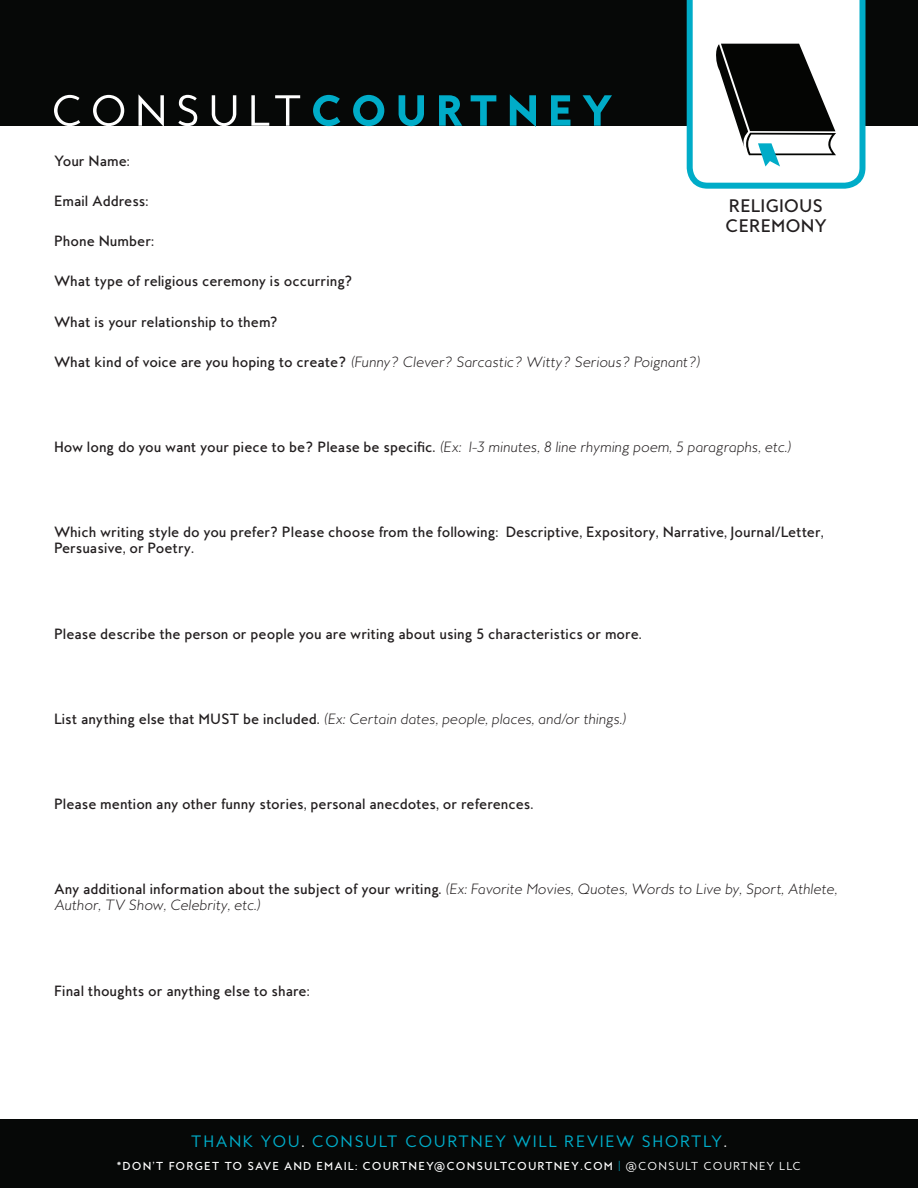
<style>
.page{position:relative;width:918px;height:1188px;background:#fff}
.page>*{position:absolute;margin:0;border:0;box-sizing:border-box;transform-origin:0 0}
.t1{font:500 16.5px "MB Empire";color:#231f20}
.t2{font:15px "MB Empire";letter-spacing:.1em;color:#00acc8}
.t3{font:500 13.5px/16.2px "MB Empire";color:#231f20}
.t4{font:italic 300 13.5px/16.2px "MB Empire";color:#231f20}
.t5{font:500 10.5px "MB Empire";letter-spacing:.1em;color:#fff}
.s1{font-weight:500;font-style:normal}
.s2{color:#fff}
.s3{font-weight:400;color:#00acc8}
.s4{font-weight:400}
</style>
<div class="page">
<div style="left:0;top:0;width:918px;height:126px;background:#060807"></div>
<div style="left:0;top:1120px;width:918px;height:68px;background:#060807"></div>
<svg style="left:54px;top:95px;width:26px;height:31px"></svg>
<svg style="left:93px;top:95px;width:31px;height:31px"></svg>
<svg style="left:139px;top:95px;width:25px;height:31px"></svg>
<svg style="left:178px;top:95px;width:19px;height:31px"></svg>
<svg style="left:212px;top:95px;width:24px;height:31px"></svg>
<svg style="left:251px;top:95px;width:18px;height:31px"></svg>
<svg style="left:275px;top:95px;width:25px;height:31px"></svg>
<svg style="left:313px;top:95px;width:27px;height:31px"></svg>
<svg style="left:353px;top:95px;width:31px;height:31px"></svg>
<svg style="left:399px;top:95px;width:25px;height:31px"></svg>
<svg style="left:439px;top:95px;width:23px;height:31px"></svg>
<svg style="left:471px;top:95px;width:25px;height:31px"></svg>
<svg style="left:510px;top:94px;width:26px;height:33px"></svg>
<svg style="left:551px;top:95px;width:19px;height:31px"></svg>
<svg style="left:583px;top:95px;width:29px;height:31px"></svg>
<svg style="left:687px;top:0;width:178px;height:189px"></svg>
<p class="t3" style="left:54px;top:153px;width:77px">Your Name:</p>
<p class="t3" style="left:54px;top:193px;width:96px">Email Address:</p>
<p class="t3" style="left:54px;top:233px;width:102px">Phone Number:</p>
<p class="t3" style="left:54px;top:273px;width:300px">What type of religious ceremony is occurring?</p>
<p class="t3" style="left:54px;top:313px;width:226px">What is your relationship to them?</p>
<p class="t4" style="left:54px;top:354px;width:647px"><span class="s1">What kind of voice are you hoping to create?</span> (Funny? Clever? Sarcastic? Witty? Serious? Poignant?)</p>
<p class="t1" style="left:729px;top:195px;width:96px">RELIGIOUS</p>
<p class="t1" style="left:725px;top:215px;width:103px">CEREMONY</p>
<p class="t4" style="left:54px;top:439px;width:739px"><span class="s1">How long do you want your piece to be? Please be specific.</span> (Ex: 1-3 minutes, 8 line rhyming poem, 5 paragraphs, etc.)</p>
<p class="t3" style="left:54px;top:524px;width:771px">Which writing style do you prefer? Please choose from the following: Descriptive, Expository, Narrative, Journal/Letter,<br>Persuasive, or Poetry.</p>
<p class="t3" style="left:54px;top:625px;width:589px">Please describe the person or people you are writing about using 5 characteristics or more.</p>
<p class="t4" style="left:54px;top:711px;width:574px"><span class="s1">List anything else that MUST be included.</span> (Ex: Certain dates, people, places, and/or things.)</p>
<p class="t3" style="left:54px;top:796px;width:481px">Please mention any other funny stories, personal anecdotes, or references.</p>
<p class="t4" style="left:54px;top:881px;width:785px"><span class="s1">Any additional information about the subject of your writing.</span> (Ex: Favorite Movies, Quotes, Words to Live by, Sport, Athlete,<br>Author, TV Show, Celebrity, etc.)</p>
<p class="t3" style="left:54px;top:982px;width:257px">Final thoughts or anything else to share:</p>
<p class="t2" style="left:191px;top:1132px;width:538px">THANK YOU<span class="s2">.</span> CONSULT COURTNEY WILL REVIEW SHORTLY<span class="s2">.</span></p>
<p class="t5" style="left:117px;top:1160px;width:686px">*DON’T FORGET TO SAVE AND EMAIL: COURTNEY@CONSULTCOURTNEY.COM <span class="s3">|</span> <span class="s4">@CONSULT COURTNEY LLC</span></p>
</div>
